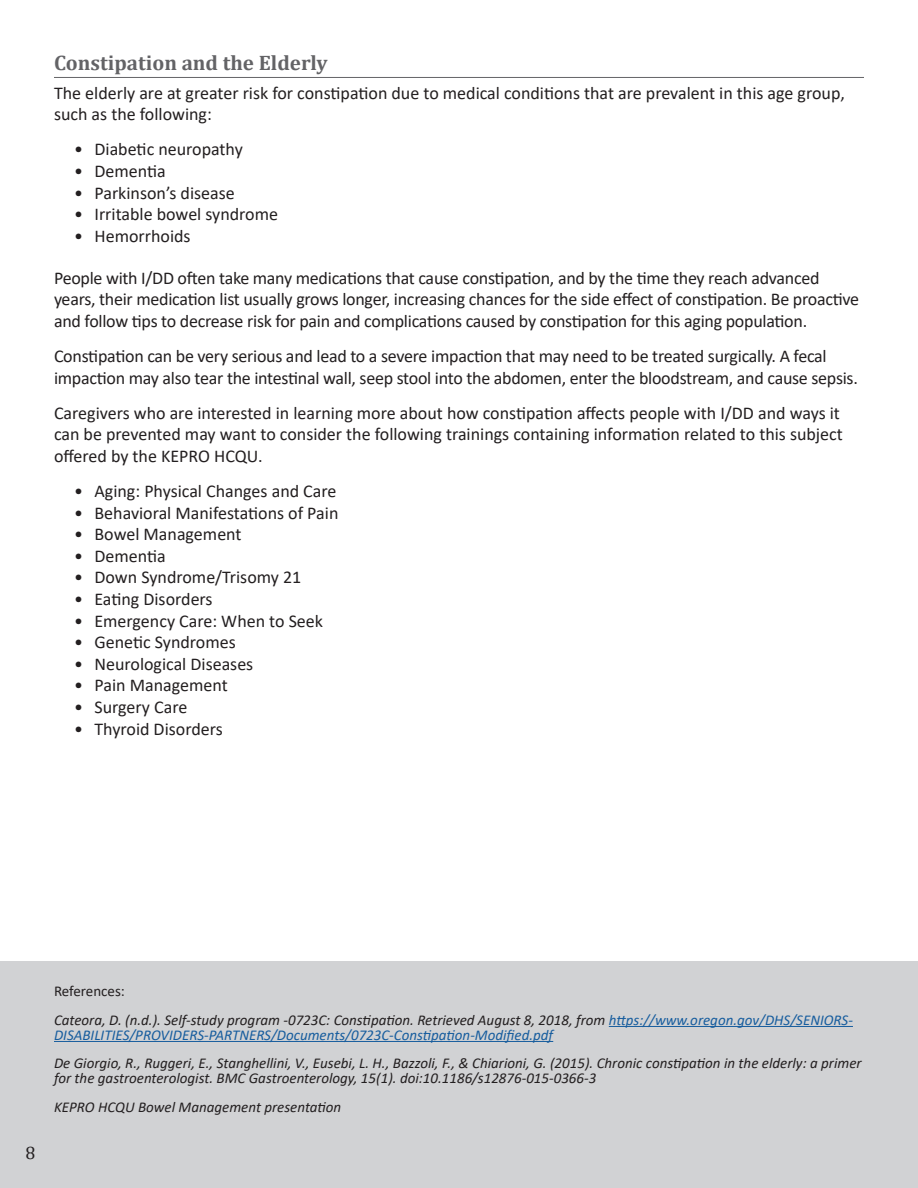
<style>
.page{position:relative;width:918px;height:1188px;background:#fff}
.page>*{position:absolute;margin:0;border:0;box-sizing:border-box;transform-origin:0 0}
.t1{font:700 21px "Cambria";color:#636366}
.t2{font:18px/21.6px "Calibri";letter-spacing:-.01em;color:#231f20}
.t3{font:18px "Cambria";color:#231f20}
.t4{font:italic 15px/28.5px "Calibri";color:#231f20}
.t5{font:italic 15px "Calibri";color:#175d9e}
.s1{font-style:normal}
.s2{color:#175d9e}
</style>
<div class="page">
<hr style="left:54px;top:77px;width:810px;height:1px;background:#636366">
<div style="left:0;top:961px;width:918px;height:227px;background:#d1d2d4"></div>
<hr style="left:609px;top:1026px;width:244px;height:1px;background:#175d9e">
<hr style="left:54px;top:1041px;width:499px;height:1px;background:#175d9e">
<p class="t1" style="left:54px;top:48px;width:275px">Constipation and the Elderly</p>
<p class="t2" style="left:54px;top:81px;width:792px">The elderly are at greater risk for constipation due to medical conditions that are prevalent in this age group, such as the following:</p>
<p class="t2" style="left:74px;top:138px;width:170px">• Diabetic neuropathy</p>
<p class="t2" style="left:74px;top:160px;width:93px">• Dementia</p>
<p class="t2" style="left:74px;top:181px;width:162px">• Parkinson’s disease</p>
<p class="t2" style="left:74px;top:203px;width:205px">• Irritable bowel syndrome</p>
<p class="t2" style="left:74px;top:225px;width:118px">• Hemorrhoids</p>
<p class="t2" style="left:54px;top:266px;width:807px">People with I/DD often take many medications that cause constipation, and by the time they reach advanced years, their medication list usually grows longer, increasing chances for the side effect of constipation. Be proactive and follow tips to decrease risk for pain and complications caused by constipation for this aging population.</p>
<p class="t2" style="left:54px;top:345px;width:805px">Constipation can be very serious and lead to a severe impaction that may need to be treated surgically. A fecal impaction may also tear the intestinal wall, seep stool into the abdomen, enter the bloodstream, and cause sepsis.</p>
<p class="t2" style="left:54px;top:401px;width:790px">Caregivers who are interested in learning more about how constipation affects people with I/DD and ways it can be prevented may want to consider the following trainings containing information related to this subject offered by the KEPRO HCQU.</p>
<p class="t2" style="left:74px;top:480px;width:264px">• Aging: Physical Changes and Care</p>
<p class="t2" style="left:74px;top:501px;width:266px">• Behavioral Manifestations of Pain</p>
<p class="t2" style="left:74px;top:523px;width:169px">• Bowel Management</p>
<p class="t2" style="left:74px;top:545px;width:93px">• Dementia</p>
<p class="t2" style="left:74px;top:566px;width:229px">• Down Syndrome/Trisomy 21</p>
<p class="t2" style="left:74px;top:588px;width:140px">• Eating Disorders</p>
<p class="t2" style="left:74px;top:609px;width:250px">• Emergency Care: When to Seek</p>
<p class="t2" style="left:74px;top:631px;width:163px">• Genetic Syndromes</p>
<p class="t2" style="left:74px;top:653px;width:181px">• Neurological Diseases</p>
<p class="t2" style="left:74px;top:674px;width:155px">• Pain Management</p>
<p class="t2" style="left:74px;top:696px;width:115px">• Surgery Care</p>
<p class="t2" style="left:74px;top:717px;width:150px">• Thyroid Disorders</p>
<p class="t3" style="left:26px;top:1142px;width:11px">8</p>
<p class="t4" style="left:54px;top:976px;width:800px"><span class="s1">References:<br></span>Cateora, D. (n.d.). Self-study program -0723C: Constipation. Retrieved August 8, 2018, from <span class="s2">https://www.oregon.gov/DHS/SENIORS-</span></p>
<p class="t5" style="left:54px;top:1024px;width:501px">DISABILITIES/PROVIDERS-PARTNERS/Documents/0723C-Constipation-Modified.pdf</p>
<p class="t4" style="left:54px;top:1055px;width:809px;line-height:15px">De Giorgio, R., Ruggeri, E., Stanghellini, V., Eusebi, L. H., Bazzoli, F., &amp; Chiarioni, G. (2015). Chronic constipation in the elderly: a primer for the gastroenterologist. BMC Gastroenterology, 15(1). doi:10.1186/s12876-015-0366-3</p>
<p class="t4" style="left:54px;top:1092px;width:289px">KEPRO HCQU Bowel Management presentation</p>
</div>
